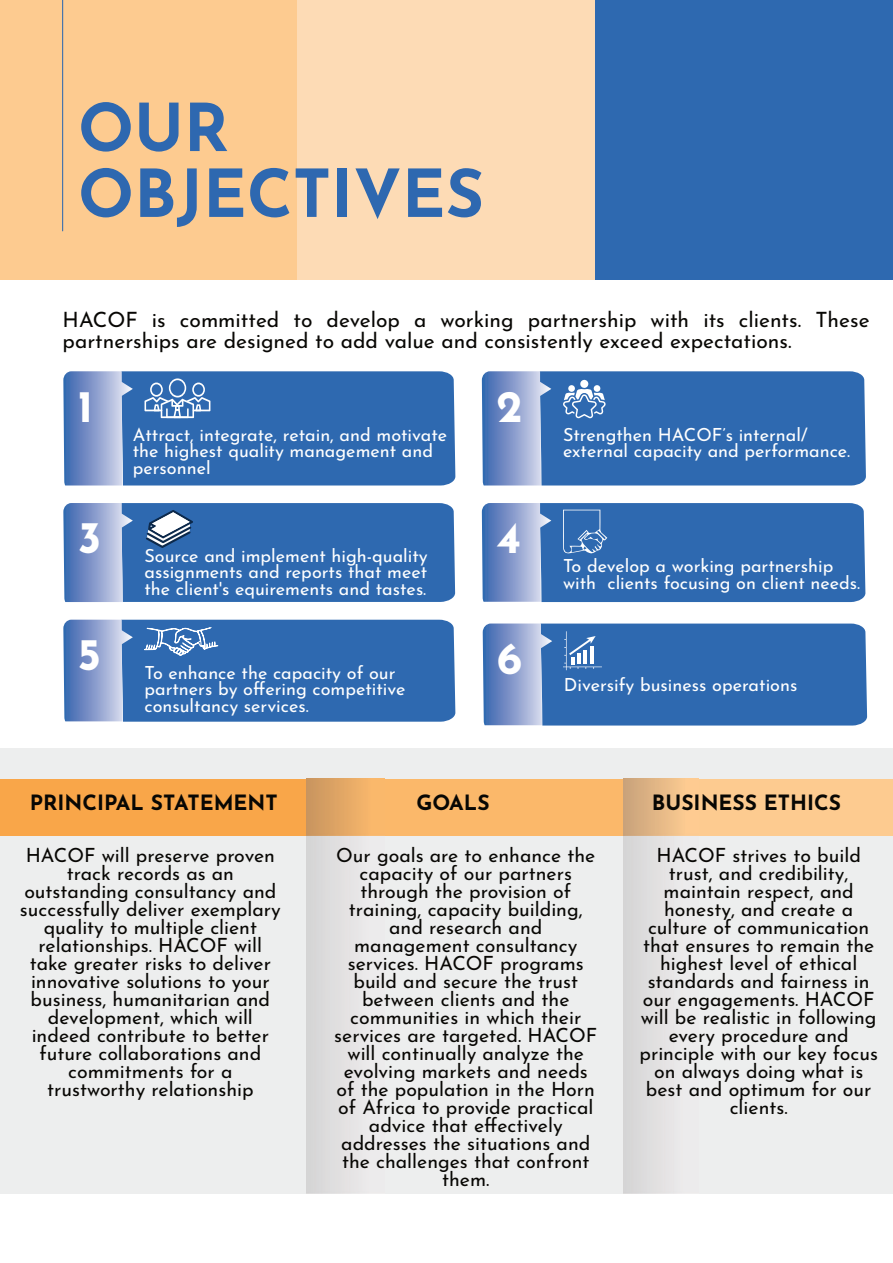
<style>
.page{position:relative;width:893px;height:1263px;background:#fff}
.page>*{position:absolute;margin:0;border:0;box-sizing:border-box;transform-origin:0 0}
.t1{font:700 65.85px/65.8px "Josefin Sans";color:#2e68b0}
.t2{font:700 44.85px "Josefin Sans";color:#fff}
.t3{font:21px/21px "Josefin Sans";color:#080704}
.t4{font:700 21px "Josefin Sans";color:#080704}
.t5{font:19.5px/18px "Josefin Sans";color:#080704;text-align:center}
.t6{font:18px/16.5px "Josefin Sans";color:#fff}
</style>
<div class="page">
<div style="left:0;top:0;width:301px;height:279px;background:#fdcb90"></div>
<div style="left:297px;top:0;width:298px;height:279px;background:#fddbb5"></div>
<hr style="left:0;top:0;width:1px;height:279px;background:#f9a648">
<div style="left:595px;top:0;width:298px;height:279px;background:#2e69b0"></div>
<hr style="left:62px;top:0;width:1px;height:231px;background:#2e68b0">
<svg style="left:63px;top:371px;width:392px;height:114px;background:#4074b6"></svg>
<svg style="left:482px;top:371px;width:384px;height:114px;background:#3e73b5"></svg>
<div style="left:594px;top:385px;width:6px;height:7px;background:#fff;border-radius:50%"></div>
<div style="left:568px;top:385px;width:7px;height:7px;background:#fff;border-radius:50%"></div>
<svg style="left:63px;top:503px;width:392px;height:99px;background:#3f73b5"></svg>
<svg style="left:482px;top:503px;width:383px;height:99px;background:#3e72b5"></svg>
<svg style="left:63px;top:620px;width:392px;height:102px;background:#3f74b6"></svg>
<svg style="left:483px;top:623px;width:384px;height:102px;background:#3e73b5"></svg>
<div style="left:0;top:748px;width:893px;height:445px;background:#edeeee"></div>
<div style="left:0;top:779px;width:306px;height:56px;background:#f9a649"></div>
<div style="left:306px;top:779px;width:319px;height:56px;background:#fbb86a"></div>
<div style="left:623px;top:779px;width:270px;height:56px;background:#fdcb90"></div>
<img style="left:306px;top:779px;width:79px;height:415px">
<img style="left:623px;top:779px;width:76px;height:415px">
<h1 class="t1" style="left:78px;top:102px;width:408px">OUR<br>OBJECTIVES</h1>
<p class="t3" style="left:63px;top:311px;width:808px">HACOF is committed to develop a working partnership with its clients. These partnerships are designed to add value and consistently exceed expectations.</p>
<h2 class="t2" style="left:78px;top:388px;width:17px">1</h2>
<h2 class="t2" style="left:78px;top:520px;width:25px">3</h2>
<p class="t6" style="left:133px;top:428px;width:316px">Attract, integrate, retain, and motivate the highest quality management and personnel</p>
<p class="t6" style="left:145px;top:549px;width:285px;text-align:justify">Source and implement high-quality assignments and reports that meet the client's equirements and tastes.</p>
<h2 class="t2" style="left:496px;top:388px;width:28px">2</h2>
<h2 class="t2" style="left:496px;top:520px;width:26px">4</h2>
<h2 class="t2" style="left:78px;top:636px;width:25px">5</h2>
<h2 class="t2" style="left:497px;top:640px;width:27px">6</h2>
<p class="t6" style="left:145px;top:666px;width:262px">To enhance the capacity of our partners by offering competitive consultancy services.</p>
<p class="t6" style="left:563px;top:428px;width:289px">Strengthen HACOF’s internal/ external capacity and performance.</p>
<p class="t6" style="left:563px;top:560px;width:299px">To develop a working partnership with clients focusing on client needs.</p>
<p class="t6" style="left:564px;top:678px;width:235px">Diversify business operations</p>
<p class="t4" style="left:30px;top:794px;width:250px">PRINCIPAL STATEMENT</p>
<p class="t4" style="left:416px;top:794px;width:75px">GOALS</p>
<p class="t4" style="left:652px;top:794px;width:191px">BUSINESS ETHICS</p>
<p class="t5" style="left:20px;top:848px;width:262px">HACOF will preserve proven track records as an outstanding consultancy and successfully deliver exemplary quality to multiple client relationships. HACOF will take greater risks to deliver innovative solutions to your business, humanitarian and development, which will indeed contribute to better future collaborations and commitments for a trustworthy relationship</p>
<p class="t5" style="left:334px;top:848px;width:265px">Our goals are to enhance the capacity of our partners through the provision of training, capacity building, and research and management consultancy services. HACOF programs build and secure the trust between clients and the communities in which their services are targeted. HACOF will continually analyze the evolving markets and needs of the population in the Horn of Africa to provide practical advice that effectively addresses the situations and the challenges that confront them.</p>
<p class="t5" style="left:639px;top:848px;width:240px">HACOF strives to build trust, and credibility, maintain respect, and honesty, and create a culture of communication that ensures to remain the highest level of ethical standards and fairness in our engagements. HACOF will be realistic in following every procedure and principle with our key focus on always doing what is best and optimum for our clients.</p>
</div>
